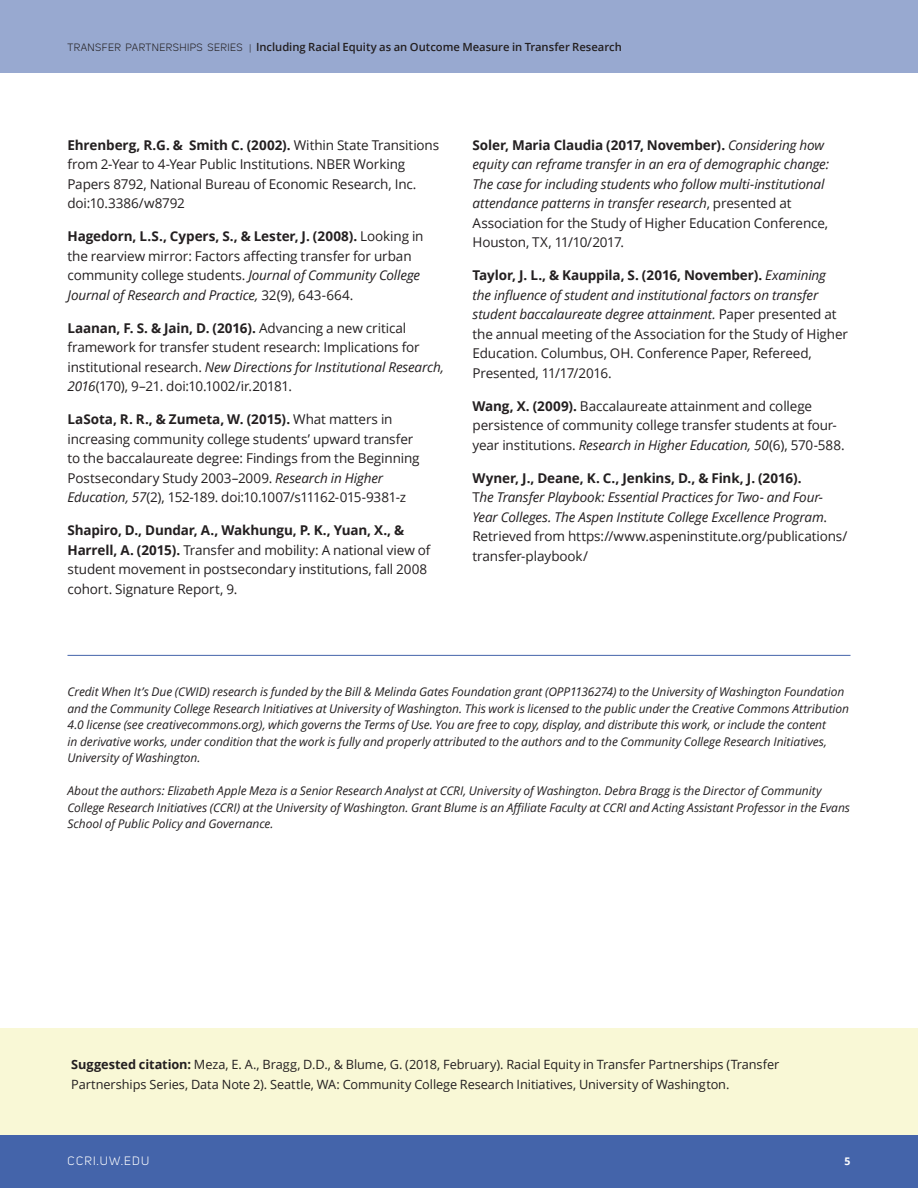
<style>
.page{position:relative;width:918px;height:1188px;background:#fff}
.page>*{position:absolute;margin:0;border:0;box-sizing:border-box;transform-origin:0 0}
.text{font:13.5px/19.5px "Open Sans";letter-spacing:-.01em;color:#231f20}
.text-2{font:italic 13.5px/19.5px "Open Sans";letter-spacing:-.01em;color:#231f20}
.text-3{font:12.75px/19.5px "Open Sans";letter-spacing:-.01em;color:#231f20}
.text-4{font:italic 12px/16.5px "Open Sans";letter-spacing:-.005em;color:#231f20}
.t1{font:12px "Uni Sans";letter-spacing:.1em;color:#fff}
.t2{font:600 11.25px "Open Sans";letter-spacing:-.005em;color:#231f20}
.t3{font:700 10.5px "Open Sans";color:#fff}
.s1{font-family:"Uni Sans";font-weight:400;font-size:10.5px}
.s2{font-family:"Uni Sans";font-weight:400;font-size:9px}
.s3{font-weight:700}
.s4{font-style:italic}
.s5{font-weight:700;font-style:normal}
.s6{font-style:normal}
</style>
<div class="page">
<div style="left:0;top:1134px;width:918px;height:54px;background:#4464aa"></div>
<div style="left:0;top:0;width:918px;height:73px;background:#98a9d0"></div>
<hr style="left:68px;top:655px;width:782px;height:1px;background:#4464aa">
<div style="left:0;top:1028px;width:918px;height:107px;background:#f9f8d6"></div>
<p class="t2" style="left:68px;top:39px;width:556px"><span class="s1">TRANSFER PARTNERSHIPS SERIES</span> <span class="s2">|</span> Including Racial Equity as an Outcome Measure in Transfer Research</p>
<p class="text" style="left:68px;top:135px;width:373px"><span class="s3">Ehrenberg, R.G. &amp; Smith C. (2002).</span> Within State Transitions from 2-Year to 4-Year Public Institutions. NBER Working Papers 8792, National Bureau of Economic Research, Inc. doi:10.3386/w8792</p>
<p class="text" style="left:68px;top:226px;width:358px"><span class="s3">Hagedorn, L.S., Cypers, S., &amp; Lester, J. (2008).</span> Looking in the rearview mirror: Factors affecting transfer for urban community college students. <span class="s4">Journal of Community College Journal of Research and Practice,</span> 32(9), 643-664.</p>
<p class="text" style="left:68px;top:318px;width:378px"><span class="s3">Laanan, F. S. &amp; Jain, D. (2016).</span> Advancing a new critical framework for transfer student research: Implications for institutional research. <span class="s4">New Directions for Institutional Research, 2016</span>(170), 9–21. doi:10.1002/ir.20181.</p>
<p class="text" style="left:68px;top:409px;width:354px"><span class="s3">LaSota, R. R., &amp; Zumeta, W. (2015).</span> What matters in increasing community college students’ upward transfer to the baccalaureate degree: Findings from the Beginning Postsecondary Study 2003–2009. <span class="s4">Research in Higher Education, 57</span>(2), 152-189. doi:10.1007/s11162-015-9381-z</p>
<p class="text" style="left:68px;top:520px;width:364px"><span class="s3">Shapiro, D., Dundar, A., Wakhungu, P. K., Yuan, X., &amp; Harrell, A. (2015).</span> Transfer and mobility: A national view of student movement in postsecondary institutions, fall 2008 cohort. Signature Report, 9.</p>
<p class="text-2" style="left:472px;top:135px;width:358px"><span class="s5">Soler, Maria Claudia (2017, November).</span> Considering how equity can reframe transfer in an era of demographic change:<br>The case for including students who follow multi-institutional attendance patterns in transfer research<span class="s6">, presented at Association for the Study of Higher Education Conference, Houston, TX, 11/10/2017.</span></p>
<p class="text" style="left:472px;top:265px;width:377px"><span class="s3">Taylor, J. L., &amp; Kauppila, S. (2016, November).</span> <span class="s4">Examining<br>the influence of student and institutional factors on transfer student baccalaureate degree attainment.</span> Paper presented at the annual meeting of the Association for the Study of Higher Education. Columbus, OH. Conference Paper, Refereed, Presented, 11/17/2016.</p>
<p class="text" style="left:472px;top:396px;width:374px"><span class="s3">Wang, X. (2009).</span> Baccalaureate attainment and college persistence of community college transfer students at four&shy;year institutions. <span class="s4">Research in Higher Education, 50</span>(6), 570-588.</p>
<p class="text-2" style="left:472px;top:468px;width:376px"><span class="s5">Wyner, J., Deane, K. C., Jenkins, D., &amp; Fink, J. (2016).<br></span><span class="s6">T</span>he Transfer Playbook: Essential Practices for Two- and Four-Year Colleges. The Aspen Institute College Excellence Program<span class="s6">.<br>Retrieved from https://www.aspeninstitute.org/publications/ transfer-playbook/</span></p>
<p class="text-4" style="left:68px;top:683px;width:783px">Credit When It’s Due (CWID) research is funded by the Bill &amp; Melinda Gates Foundation grant (OPP1136274) to the University of Washington Foundation and the Community College Research Initiatives at University of Washington. This work is licensed to the public under the Creative Commons Attribution 4.0 license (see creativecommons.org), which governs the Terms of Use. You are free to copy, display, and distribute this work, or include the content<br>in derivative works, under condition that the work is fully and properly attributed to the authors and to the Community College Research Initiatives, University of Washington.</p>
<p class="text-4" style="left:68px;top:782px;width:784px">About the authors: Elizabeth Apple Meza is a Senior Research Analyst at CCRI, University of Washington. Debra Bragg is the Director of Community<br>College Research Initiatives (CCRI) at the University of Washington. Grant Blume is an Affiliate Faculty at CCRI and Acting Assistant Professor in the Evans<br>School of Public Policy and Governance.</p>
<p class="text-3" style="left:71px;top:1054px;width:710px"><span class="s3">Suggested citation:</span> Meza, E. A., Bragg, D.D., &amp; Blume, G. (2018, February). Racial Equity in Transfer Partnerships (Transfer<br>Partnerships Series, Data Note 2). Seattle, WA: Community College Research Initiatives, University of Washington.</p>
<p class="t1" style="left:68px;top:1154px;width:83px">CCRI.UW.EDU</p>
<p class="t3" style="left:845px;top:1154px;width:7px">5</p>
</div>
